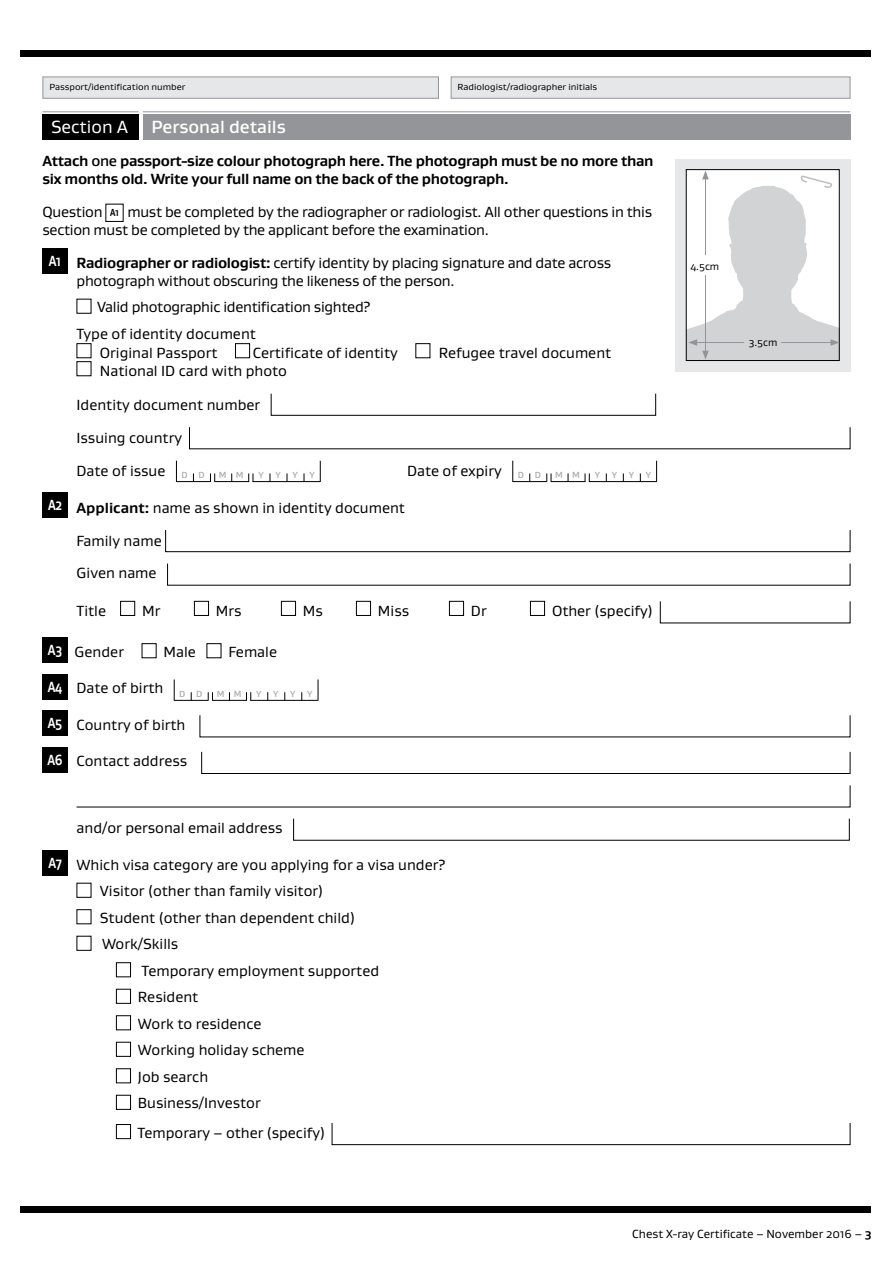
<style>
.page{position:relative;width:893px;height:1263px;background:#fff}
.page>*{position:absolute;margin:0;border:0;box-sizing:border-box;transform-origin:0 0}
.t1{font:500 18px "Gustan";color:#fff}
.t2{font:18px "Gustan";color:#fff}
.t3{font:15px/32.7px "Gustan";color:#000}
.t4{font:15px/18px "Gustan";letter-spacing:-.02em;color:#000}
.t5{font:700 15px/18px "Gustan";letter-spacing:-.02em;color:#000}
.t6{font:700 15px "Gustan";color:#fff;scale:.8 1}
.t7{font:12px "Gustan";color:#000}
.t8{font:10.5px "Gustan";color:#000}
.t9{font:9px "Gustan";color:#000;scale:1.06 1}
.t10{font:500 9px "Gustan";color:#a7a9ac}
.s1{font-weight:500}
.s2{font-weight:700;font-size:10.5px}
.s3{font-weight:700;color:#fff}
.s4{font-weight:700}
</style>
<div class="page">
<div style="left:20px;top:50px;width:850px;height:7px;background:#000"></div>
<div style="left:20px;top:1206px;width:850px;height:7px;background:#000"></div>
<div style="left:43px;top:115px;width:96px;height:25px;background:#000"></div>
<hr style="left:43px;top:111px;width:96px;height:1px;background:#939598">
<div style="left:143px;top:115px;width:707px;height:25px;background:#939598"></div>
<hr style="left:143px;top:111px;width:707px;height:1px;background:#939598">
<div style="left:43px;top:249px;width:25px;height:25px;background:#000"></div>
<div style="left:77px;top:299px;width:14px;height:15px;border:1px solid #000"></div>
<div style="left:77px;top:343px;width:14px;height:15px;border:1px solid #000"></div>
<div style="left:235px;top:343px;width:15px;height:15px;border:1px solid #000"></div>
<div style="left:415px;top:343px;width:15px;height:15px;border:1px solid #000"></div>
<div style="left:77px;top:361px;width:14px;height:15px;border:1px solid #000"></div>
<svg style="left:270px;top:393px;width:386px;height:23px"></svg>
<svg style="left:189px;top:427px;width:662px;height:23px"></svg>
<svg style="left:176px;top:461px;width:1px;height:20px"></svg>
<svg style="left:320px;top:461px;width:1px;height:21px"></svg>
<svg style="left:210px;top:473px;width:5px;height:9px"></svg>
<svg style="left:248px;top:473px;width:6px;height:9px"></svg>
<hr style="left:176px;top:481px;width:34px;height:1px;background:#000">
<hr style="left:215px;top:481px;width:34px;height:1px;background:#000">
<hr style="left:253px;top:481px;width:67px;height:1px;background:#000">
<svg style="left:512px;top:461px;width:1px;height:21px"></svg>
<svg style="left:656px;top:461px;width:1px;height:21px"></svg>
<svg style="left:546px;top:473px;width:6px;height:9px"></svg>
<svg style="left:585px;top:473px;width:5px;height:9px"></svg>
<hr style="left:513px;top:481px;width:34px;height:1px;background:#000">
<hr style="left:551px;top:481px;width:34px;height:1px;background:#000">
<hr style="left:589px;top:481px;width:67px;height:1px;background:#000">
<div style="left:43px;top:492px;width:25px;height:25px;background:#000"></div>
<svg style="left:165px;top:530px;width:686px;height:22px"></svg>
<svg style="left:167px;top:563px;width:684px;height:23px"></svg>
<div style="left:120px;top:601px;width:15px;height:15px;border:1px solid #000"></div>
<div style="left:194px;top:601px;width:15px;height:15px;border:1px solid #000"></div>
<div style="left:281px;top:601px;width:15px;height:15px;border:1px solid #000"></div>
<div style="left:356px;top:601px;width:15px;height:15px;border:1px solid #000"></div>
<div style="left:449px;top:601px;width:15px;height:15px;border:1px solid #000"></div>
<div style="left:530px;top:601px;width:15px;height:15px;border:1px solid #000"></div>
<svg style="left:659px;top:601px;width:192px;height:23px"></svg>
<div style="left:43px;top:638px;width:25px;height:25px;background:#000"></div>
<div style="left:142px;top:643px;width:15px;height:15px;border:1px solid #000"></div>
<div style="left:207px;top:643px;width:14px;height:15px;border:1px solid #000"></div>
<div style="left:43px;top:674px;width:25px;height:25px;background:#000"></div>
<svg style="left:174px;top:679px;width:1px;height:21px"></svg>
<svg style="left:318px;top:679px;width:1px;height:22px"></svg>
<svg style="left:208px;top:692px;width:5px;height:9px"></svg>
<svg style="left:246px;top:692px;width:5px;height:8px"></svg>
<hr style="left:174px;top:700px;width:34px;height:1px;background:#000">
<hr style="left:212px;top:700px;width:35px;height:1px;background:#000">
<hr style="left:250px;top:700px;width:68px;height:1px;background:#000">
<div style="left:43px;top:711px;width:25px;height:25px;background:#000"></div>
<svg style="left:199px;top:715px;width:652px;height:23px"></svg>
<div style="left:43px;top:747px;width:25px;height:25px;background:#000"></div>
<svg style="left:201px;top:751px;width:650px;height:23px"></svg>
<svg style="left:76px;top:785px;width:775px;height:23px"></svg>
<svg style="left:293px;top:818px;width:557px;height:23px"></svg>
<div style="left:43px;top:851px;width:25px;height:25px;background:#000"></div>
<div style="left:77px;top:883px;width:14px;height:15px;border:1px solid #000"></div>
<div style="left:77px;top:909px;width:14px;height:15px;border:1px solid #000"></div>
<div style="left:77px;top:936px;width:14px;height:15px;border:1px solid #000"></div>
<div style="left:116px;top:962px;width:15px;height:15px;border:1px solid #000"></div>
<div style="left:116px;top:989px;width:15px;height:15px;border:1px solid #000"></div>
<div style="left:116px;top:1015px;width:15px;height:15px;border:1px solid #000"></div>
<div style="left:116px;top:1042px;width:15px;height:15px;border:1px solid #000"></div>
<div style="left:116px;top:1068px;width:15px;height:15px;border:1px solid #000"></div>
<div style="left:116px;top:1095px;width:15px;height:15px;border:1px solid #000"></div>
<div style="left:116px;top:1124px;width:15px;height:15px;border:1px solid #000"></div>
<svg style="left:331px;top:1123px;width:520px;height:22px"></svg>
<div style="left:675px;top:159px;width:175px;height:212px;background:#e6e7e8"></div>
<svg style="left:686px;top:170px;width:153px;height:190px;background:#e4e5e6"></svg>
<div style="left:43px;top:77px;width:396px;height:22px;background:#e6e7e8;border:1px solid #939598"></div>
<div style="left:451px;top:77px;width:399px;height:22px;background:#e6e7e8;border:1px solid #939598"></div>
<p class="t9" style="left:49px;top:81px;width:130px">Passport/identification number</p>
<p class="t9" style="left:458px;top:81px;width:133px">Radiologist/radiographer initials</p>
<p class="t2" style="left:51px;top:116px;width:79px">Section A</p>
<p class="t1" style="left:151px;top:115px;width:136px">Personal details</p>
<p class="t5" style="left:43px;top:152px;width:613px">Attach <span class="s1">one</span> passport-size colour photograph here. The photograph must be no more than six months old. Write your full name on the back of the photograph.</p>
<p class="t4" style="left:43px;top:203px;width:611px">Question <span class="s2">A1</span> must be completed by the radiographer or radiologist. All other questions in this section must be completed by the applicant before the examination.</p>
<p class="t4" style="left:77px;top:253px;width:536px;text-indent:-28px"><span class="s3">A1</span> <span class="s4">Radiographer or radiologist:</span> certify identity by placing signature and date across photograph without obscuring the likeness of the person.</p>
<p class="t4" style="left:77px;top:293px;width:296px;line-height:26.5px;text-indent:21px">Valid photographic identification sighted?<br>Type of identity document</p>
<p class="t3" style="left:100px;top:336px;width:119px">Original Passport</p>
<p class="t3" style="left:253px;top:336px;width:147px">Certificate of identity</p>
<p class="t3" style="left:439px;top:336px;width:174px">Refugee travel document</p>
<p class="t3" style="left:100px;top:354px;width:189px">National ID card with photo</p>
<p class="t3" style="left:77px;top:388px;width:185px">Identity document number</p>
<p class="t3" style="left:77px;top:421px;width:130px">Issuing country<br>Date of issue <sub>D</sub> <sub>D</sub></p>
<p class="t10" style="left:219px;top:469px;width:26px">M M</p>
<p class="t10" style="left:258px;top:469px;width:7px">Y</p>
<p class="t10" style="left:275px;top:469px;width:7px">Y</p>
<p class="t10" style="left:292px;top:469px;width:7px">Y</p>
<p class="t10" style="left:309px;top:469px;width:7px">Y</p>
<p class="t3" style="left:407px;top:454px;width:135px">Date of expiry <sub>D</sub> <sub>D</sub></p>
<p class="t10" style="left:555px;top:469px;width:26px">M M</p>
<p class="t10" style="left:595px;top:469px;width:7px">Y</p>
<p class="t10" style="left:612px;top:469px;width:7px">Y</p>
<p class="t10" style="left:629px;top:469px;width:7px">Y</p>
<p class="t10" style="left:646px;top:469px;width:7px">Y</p>
<p class="t3" style="left:48px;top:491px;width:358px"><sup>A2</sup> <span class="s4">Applicant:</span> name as shown in identity document</p>
<p class="t3" style="left:77px;top:524px;width:87px;line-height:32px">Family name<br>Given name</p>
<p class="t3" style="left:77px;top:594px;width:31px">Title</p>
<p class="t3" style="left:142px;top:594px;width:20px">Mr</p>
<p class="t3" style="left:216px;top:594px;width:27px">Mrs</p>
<p class="t3" style="left:303px;top:594px;width:21px">Ms</p>
<p class="t3" style="left:378px;top:594px;width:33px">Miss</p>
<p class="t3" style="left:471px;top:594px;width:17px">Dr</p>
<p class="t3" style="left:552px;top:594px;width:102px">Other (specify)</p>
<p class="t6" style="left:48px;top:640px;width:19px">A3</p>
<p class="t3" style="left:75px;top:635px;width:51px">Gender</p>
<p class="t3" style="left:164px;top:635px;width:34px">Male</p>
<p class="t3" style="left:228px;top:635px;width:50px">Female</p>
<p class="t3" style="left:48px;top:671px;width:156px"><span class="s3">A4</span> Date of birth <sub>D</sub> <sub>D</sub></p>
<p class="t10" style="left:217px;top:688px;width:26px">M M</p>
<p class="t10" style="left:256px;top:688px;width:7px">Y</p>
<p class="t10" style="left:273px;top:688px;width:7px">Y</p>
<p class="t10" style="left:290px;top:688px;width:7px">Y</p>
<p class="t10" style="left:307px;top:688px;width:7px">Y</p>
<p class="t3" style="left:48px;top:708px;width:139px"><span class="s3">A5</span> Country of birth</p>
<p class="t3" style="left:47px;top:744px;width:141px"><span class="s3">A6</span> Contact address</p>
<p class="t3" style="left:77px;top:811px;width:208px">and/or personal email address</p>
<p class="t3" style="left:48px;top:848px;width:399px"><span class="s3">A7</span> Which visa category are you applying for a visa under?</p>
<p class="t3" style="left:100px;top:874px;width:225px">Visitor (other than family visitor)</p>
<p class="t3" style="left:100px;top:901px;width:257px">Student (other than dependent child)</p>
<p class="t3" style="left:102px;top:927px;width:78px">Work/Skills</p>
<p class="t3" style="left:141px;top:954px;width:239px">Temporary employment supported</p>
<p class="t3" style="left:138px;top:980px;width:62px">Resident</p>
<p class="t3" style="left:138px;top:1007px;width:125px">Work to residence</p>
<p class="t3" style="left:138px;top:1033px;width:168px">Working holiday scheme</p>
<p class="t3" style="left:138px;top:1060px;width:72px">Job search</p>
<p class="t3" style="left:138px;top:1086px;width:124px">Business/Investor</p>
<p class="t3" style="left:138px;top:1115px;width:189px">Temporary – other (specify)</p>
<p class="t8" style="left:690px;top:259px;width:30px">4.5cm</p>
<p class="t8" style="left:749px;top:335px;width:30px">3.5cm</p>
<p class="t7" style="left:632px;top:1226px;width:241px">Chest X-ray Certificate – November 2016 – <span class="s4">3</span></p>
</div>
